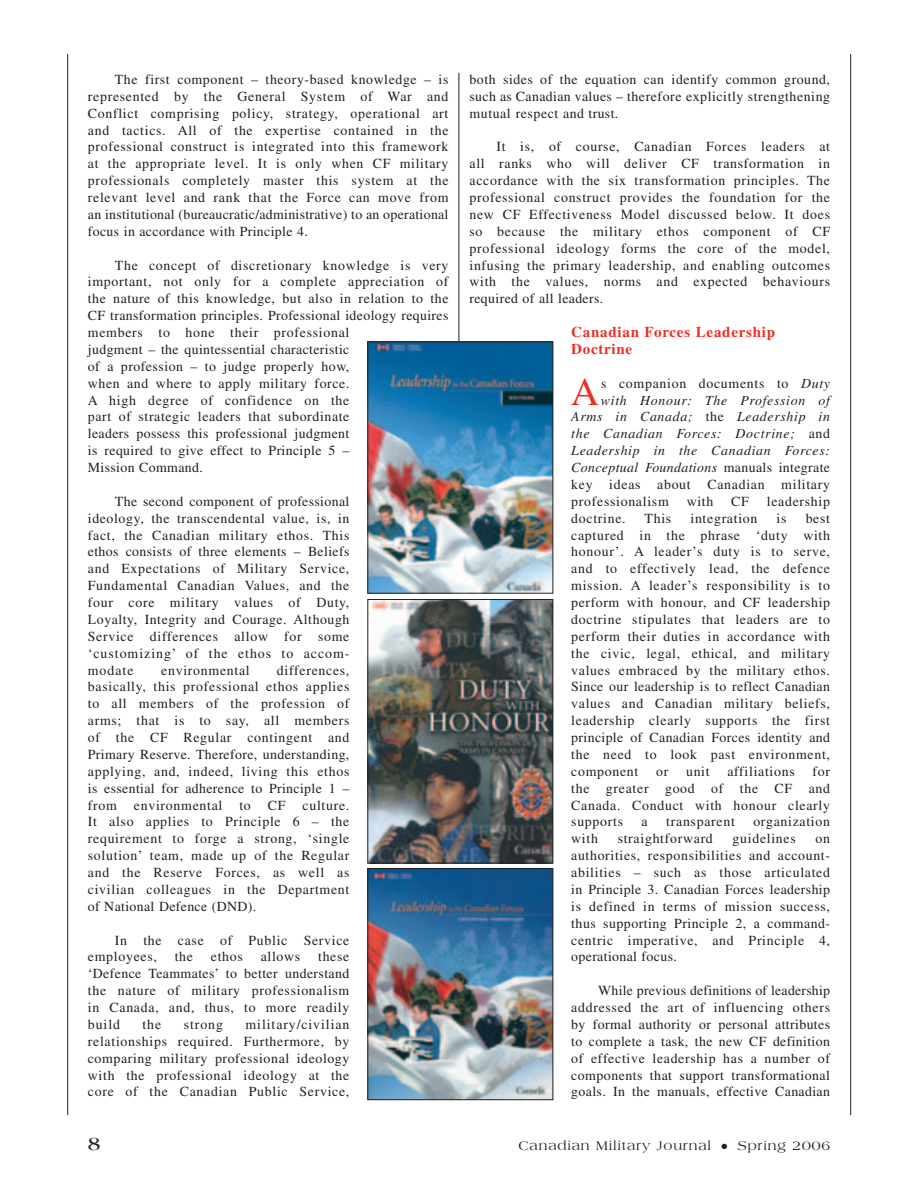
<style>
.page{position:relative;width:918px;height:1188px;background:#fff}
.page>*{position:absolute;margin:0;border:0;box-sizing:border-box;transform-origin:0 0}
.t1{font:39.3px "Times";color:#ee2e22}
.t2{font:700 19.5px "Americana";color:#231f20}
.t3{font:700 15px/16.8px "Times";letter-spacing:.05em;color:#ee2e22}
.t4{font:13.8px/16.8px "Times";letter-spacing:.05em;color:#231f20;text-align:justify}
.t5{font:italic 13.8px "Times";letter-spacing:.05em;color:#231f20}
.t6{font:italic 13.8px "Times";letter-spacing:.025em;color:#231f20}
.t7{font:13.5px "Americana";letter-spacing:.065em;color:#231f20}
.s1{font-style:italic}
.s2{font-style:normal}
</style>
<div class="page">
<hr style="left:850px;top:54px;width:1px;height:1061px;background:#231f20">
<hr style="left:67px;top:54px;width:1px;height:1061px;background:#231f20">
<hr style="left:459px;top:73px;width:1px;height:402px;background:#231f20">
<img style="left:369px;top:344px;width:182px;height:248px">
<div style="left:367px;top:342px;width:186px;height:252px;border:1px solid #231f20"></div>
<img style="left:369px;top:601px;width:182px;height:260px">
<div style="left:367px;top:599px;width:186px;height:264px;border:1px solid #231f20"></div>
<img style="left:369px;top:870px;width:182px;height:228px">
<div style="left:367px;top:868px;width:186px;height:232px;border:1px solid #231f20"></div>
<p class="t4" style="left:88px;top:72px;width:362px;text-indent:27px">The first component – theory-based knowledge – is represented by the General System of War and Conflict comprising policy, strategy, operational art and tactics. All of the expertise contained in the professional construct is integrated into this framework at the appropriate level. It is only when CF military professionals completely master this system at the relevant level and rank that the Force can move from an institutional (bureaucratic/administrative) to an operational focus in accordance with Principle 4.</p>
<p class="t4" style="left:88px;top:258px;width:362px;text-align:left;text-indent:27px">The concept of discretionary knowledge is very important, not only for a complete appreciation of the nature of this knowledge, but also in relation to the CF transformation principles. Professional ideology requires members to hone their professional<br>judgment – the quintessential characteristic<br>of a profession – to judge properly how,<br>when and where to apply military force.<br>A high degree of confidence on the<br>part of strategic leaders that subordinate<br>leaders possess this professional judgment<br>is required to give effect to Principle 5 –<br>Mission Command.</p>
<p class="t4" style="left:88px;top:494px;width:263px;text-indent:27px">The second component of professional ideology, the transcendental value, is, in fact, the Canadian military ethos. This ethos consists of three elements – Beliefs and Expectations of Military Service, Fundamental Canadian Values, and the four core military values of Duty, Loyalty, Integrity and Courage. Although Service differences allow for some ‘customizing’ of the ethos to accom&shy;modate</p>
<p class="t4" style="left:88px;top:663px;width:263px;text-indent:189px">differences, basically, this professional ethos applies to all members of the profession of arms; that is to say, all members of the CF Regular contingent and Primary Reserve. Therefore, understanding, applying, and, indeed, living this ethos is essential for adherence to Principle 1 – from environmental to CF culture.<br>It also applies to Principle 6 – the requirement to forge a strong, ‘single solution’ team, made up of the Regular and the Reserve Forces, as well as civilian colleagues in the Department of National Defence (DND).</p>
<p class="t4" style="left:88px;top:933px;width:263px;text-indent:27px">In the case of Public Service employees,</p>
<p class="t4" style="left:161px;top:663px;width:90px">environmental</p>
<p class="t4" style="left:88px;top:950px;width:263px;text-indent:230px">these ‘Defence Teammates’ to better understand the nature of military professionalism in Canada, and, thus, to more readily build</p>
<p class="t4" style="left:175px;top:950px;width:20px">the</p>
<p class="t4" style="left:211px;top:950px;width:34px">ethos</p>
<p class="t4" style="left:261px;top:950px;width:41px">allows</p>
<p class="t4" style="left:88px;top:1017px;width:263px;text-indent:158px">military/civilian relationships required. Furthermore, by comparing military professional ideology with the professional ideology at the core of the Canadian Public Service,</p>
<p class="t4" style="left:143px;top:1017px;width:20px">the</p>
<p class="t4" style="left:184px;top:1017px;width:41px">strong</p>
<p class="t4" style="left:470px;top:72px;width:362px">both sides of the equation can identify common ground, such as Canadian values – therefore explicitly strengthening mutual respect and trust.</p>
<p class="t4" style="left:470px;top:140px;width:362px;text-indent:27px">It is, of course, Canadian Forces leaders at all ranks who will deliver CF transformation in accordance with the six transformation principles. The professional construct provides the foundation for the new CF Effectiveness Model discussed below. It does so because the military ethos component of CF professional ideology forms the core of the model, infusing the primary leadership, and enabling outcomes with the values, norms and expected behaviours required of all leaders.</p>
<p class="t3" style="left:571px;top:325px;width:205px">Canadian Forces Leadership<br>Doctrine</p>
<h1 class="t1" style="left:571px;top:377px;width:30px">A</h1>
<p class="t4" style="left:601px;top:376px;width:231px">s companion documents to <span class="s1">Duty</span></p>
<p class="t5" style="left:601px;top:395px;width:231px">with Honour: The Profession of</p>
<p class="t5" style="left:571px;top:412px;width:260px">Arms in Canada; <span class="s2">the</span> Leadership in</p>
<p class="t5" style="left:571px;top:429px;width:260px">the Canadian Forces: Doctrine; <span class="s2">and</span></p>
<p class="t5" style="left:571px;top:446px;width:260px">Leadership in the Canadian Forces:</p>
<p class="t6" style="left:571px;top:462px;width:260px">Conceptual Foundations <span class="s2">manuals integrate</span></p>
<p class="t4" style="left:571px;top:477px;width:260px">key ideas about Canadian military</p>
<p class="t4" style="left:571px;top:494px;width:99px">professionalism</p>
<p class="t4" style="left:687px;top:494px;width:28px">with</p>
<p class="t4" style="left:731px;top:494px;width:19px">CF</p>
<p class="t4" style="left:767px;top:494px;width:65px">leadership</p>
<p class="t4" style="left:571px;top:511px;width:56px">doctrine.</p>
<p class="t4" style="left:645px;top:511px;width:28px">This</p>
<p class="t4" style="left:690px;top:511px;width:69px">integration</p>
<p class="t4" style="left:777px;top:511px;width:11px">is</p>
<p class="t4" style="left:571px;top:511px;width:260px;text-indent:234px">best captured in the phrase ‘duty with honour’. A leader’s duty is to serve, and to effectively lead, the defence mission. A leader’s responsibility is to perform with honour, and CF leadership doctrine stipulates that leaders are to perform their duties in accordance with the civic, legal, ethical, and military values embraced by the military ethos.<br>Since our leadership is to reflect Canadian values and Canadian military beliefs, leadership clearly supports the first principle of Canadian Forces identity and the need to look past environment, component</p>
<p class="t4" style="left:571px;top:764px;width:260px;text-indent:241px">for the greater good of the CF and Canada. Conduct with honour clearly supports</p>
<p class="t4" style="left:656px;top:764px;width:14px">or</p>
<p class="t4" style="left:686px;top:764px;width:25px">unit</p>
<p class="t4" style="left:727px;top:764px;width:69px">affiliations</p>
<p class="t4" style="left:642px;top:815px;width:8px">a</p>
<p class="t4" style="left:666px;top:815px;width:70px">transparent</p>
<p class="t4" style="left:753px;top:815px;width:78px">organization</p>
<p class="t4" style="left:571px;top:832px;width:28px">with</p>
<p class="t4" style="left:618px;top:832px;width:97px">straightforward</p>
<p class="t4" style="left:733px;top:832px;width:65px">guidelines</p>
<p class="t4" style="left:571px;top:832px;width:260px;text-indent:244px">on authorities, responsibilities and account&shy;abilities – such as those articulated in Principle 3. Canadian Forces leadership is defined in terms of mission success, thus supporting Principle 2, a command&shy;centric imperative, and Principle 4, operational focus.</p>
<p class="t4" style="left:571px;top:983px;width:260px;text-indent:27px">While previous definitions of leadership addressed the art of influencing others by formal authority or personal attributes to complete a task, the new CF definition of effective leadership has a number of components that support transformational goals. In the manuals, effective Canadian</p>
<h2 class="t2" style="left:88px;top:1135px;width:14px">8</h2>
<p class="t7" style="left:519px;top:1140px;width:313px">Canadian Military Journal ● Spring 2006</p>
</div>
